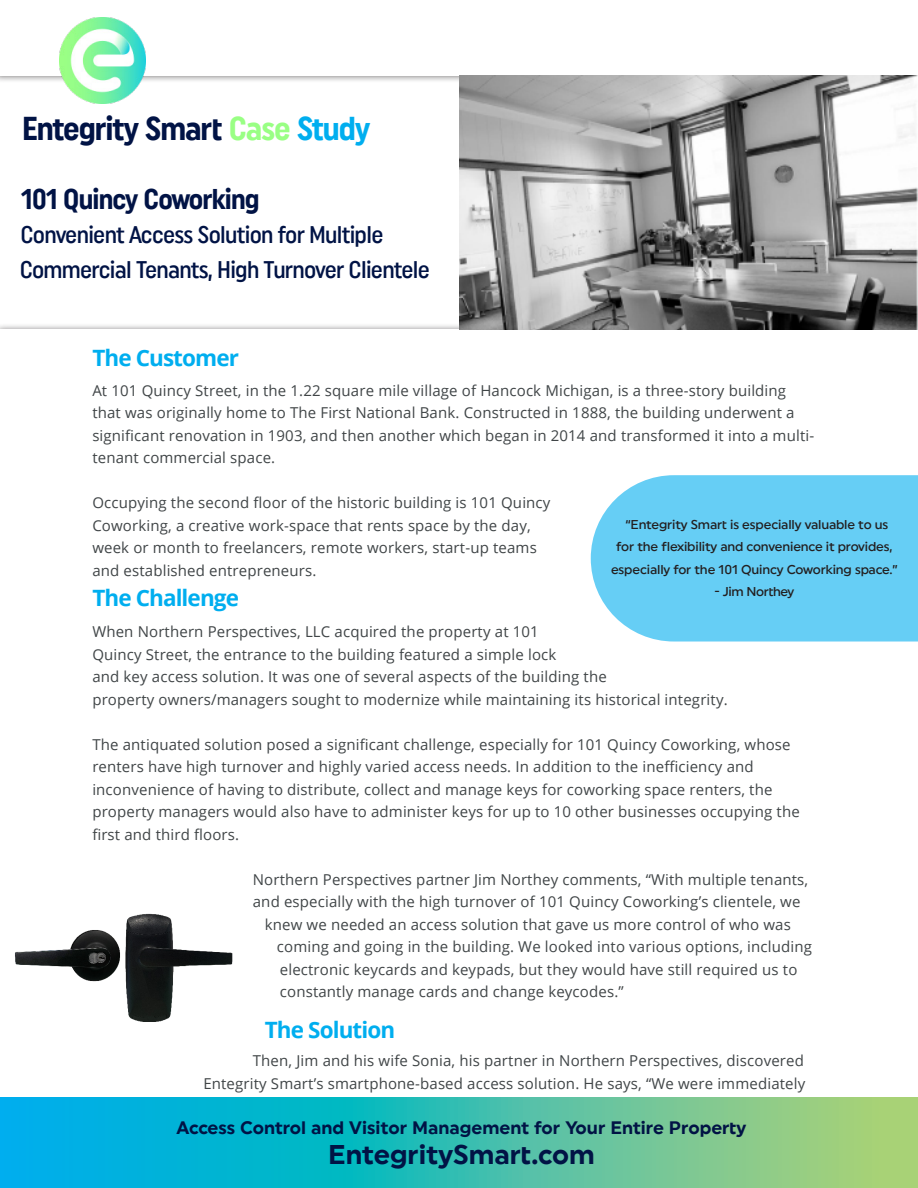
<style>
.page{position:relative;width:918px;height:1188px;background:#fff}
.page>*{position:absolute;margin:0;border:0;box-sizing:border-box;transform-origin:0 0}
.t1{font:33px "Uniform Condensed 4";letter-spacing:-.03em;color:#011345}
.t2{font:28.5px "Uniform Condensed 4";letter-spacing:-.03em;color:#011345}
.t3{font:27px "Uniform Regular 2";color:#011345}
.t4{font:24px "Uniform Condensed 2";letter-spacing:-.03em;color:#011345}
.t5{font:700 22.5px "Open Sans";letter-spacing:-.04em;color:#00aeef}
.t6{font:18px "Uniform Regular 2";color:#011345}
.t7{font:15px/22.5px "Open Sans";letter-spacing:.01em;color:#404547}
.t8{font:12.75px/22.5px "Uniform Regular 4";letter-spacing:-.01em;color:#231f20;text-align:center}
.t9{font:12.75px "Uniform Regular 4";letter-spacing:-.03em;color:#231f20}
.s1{color:#99ff84}
.s2{color:#00aeef}
</style>
<div class="page">
<div style="left:0;top:0;width:918px;height:83px;background:#231f20;opacity:.65"></div>
<div style="left:0;top:0;width:918px;height:76px;background:#fff"></div>
<img style="left:59px;top:17px;width:87px;height:87px">
<svg style="left:0;top:1098px;width:918px;height:90px;background:#40beb1"></svg>
<img style="left:459px;top:76px;width:459px;height:254px">
<div style="left:591px;top:475px;width:327px;height:167px;background:#66cef5"></div>
<img style="left:15px;top:913px;width:218px;height:109px">
<p class="t1" style="left:22px;top:108px;width:349px">Entegrity Smart <span class="s1">Case</span> <span class="s2">Study</span></p>
<p class="t2" style="left:21px;top:181px;width:240px">101 Quincy Coworking</p>
<p class="t4" style="left:21px;top:220px;width:364px">Convenient Access Solution for Multiple</p>
<p class="t4" style="left:20px;top:255px;width:412px">Commercial Tenants, High Turnover Clientele</p>
<p class="t5" style="left:92px;top:342px;width:148px">The Customer</p>
<p class="t7" style="left:92px;top:379px;width:723px">At 101 Quincy Street, in the 1.22 square mile village of Hancock Michigan, is a three-story building that was originally home to The First National Bank. Constructed in 1888, the building underwent a significant renovation in 1903, and then another which began in 2014 and transformed it into a multi&shy;tenant commercial space.</p>
<p class="t7" style="left:92px;top:491px;width:460px">Occupying the second floor of the historic building is 101 Quincy Coworking, a creative work-space that rents space by the day, week or month to freelancers, remote workers, start-up teams and established entrepreneurs.</p>
<p class="t5" style="left:92px;top:582px;width:148px">The Challenge</p>
<p class="t7" style="left:92px;top:620px;width:637px">When Northern Perspectives, LLC acquired the property at 101<br>Quincy Street, the entrance to the building featured a simple lock<br>and key access solution. It was one of several aspects of the building the<br>property owners/managers sought to modernize while maintaining its historical integrity.</p>
<p class="t7" style="left:92px;top:733px;width:709px">The antiquated solution posed a significant challenge, especially for 101 Quincy Coworking, whose renters have high turnover and highly varied access needs. In addition to the inefficiency and inconvenience of having to distribute, collect and manage keys for coworking space renters, the property managers would also have to administer keys for up to 10 other businesses occupying the first and third floors.</p>
<p class="t7" style="left:253px;top:868px;width:557px">Northern Perspectives partner Jim Northey comments, “With multiple tenants,</p>
<p class="t7" style="left:253px;top:890px;width:549px">and especially with the high turnover of 101 Quincy Coworking’s clientele, we</p>
<p class="t7" style="left:265px;top:913px;width:528px">knew we needed an access solution that gave us more control of who was</p>
<p class="t7" style="left:277px;top:935px;width:537px">coming and going in the building. We looked into various options, including</p>
<p class="t7" style="left:280px;top:958px;width:519px">electronic keycards and keypads, but they would have still required us to</p>
<p class="t7" style="left:280px;top:980px;width:345px">constantly manage cards and change keycodes.”</p>
<p class="t5" style="left:265px;top:1014px;width:132px">The Solution</p>
<p class="t7" style="left:203px;top:1049px;width:604px;text-align:right">Then, Jim and his wife Sonia, his partner in Northern Perspectives, discovered<br>Entegrity Smart’s smartphone-based access solution. He says, “We were immediately</p>
<p class="t6" style="left:177px;top:1117px;width:571px">Access Control and Visitor Management for Your Entire Property</p>
<p class="t3" style="left:328px;top:1138px;width:268px">EntegritySmart.com</p>
<p class="t8" style="left:611px;top:513px;width:288px">“Entegrity Smart is especially valuable to us<br>for the flexibility and convenience it provides, especially for the 101 Quincy Coworking space.”</p>
<p class="t9" style="left:714px;top:584px;width:82px">- Jim Northey</p>
</div>
